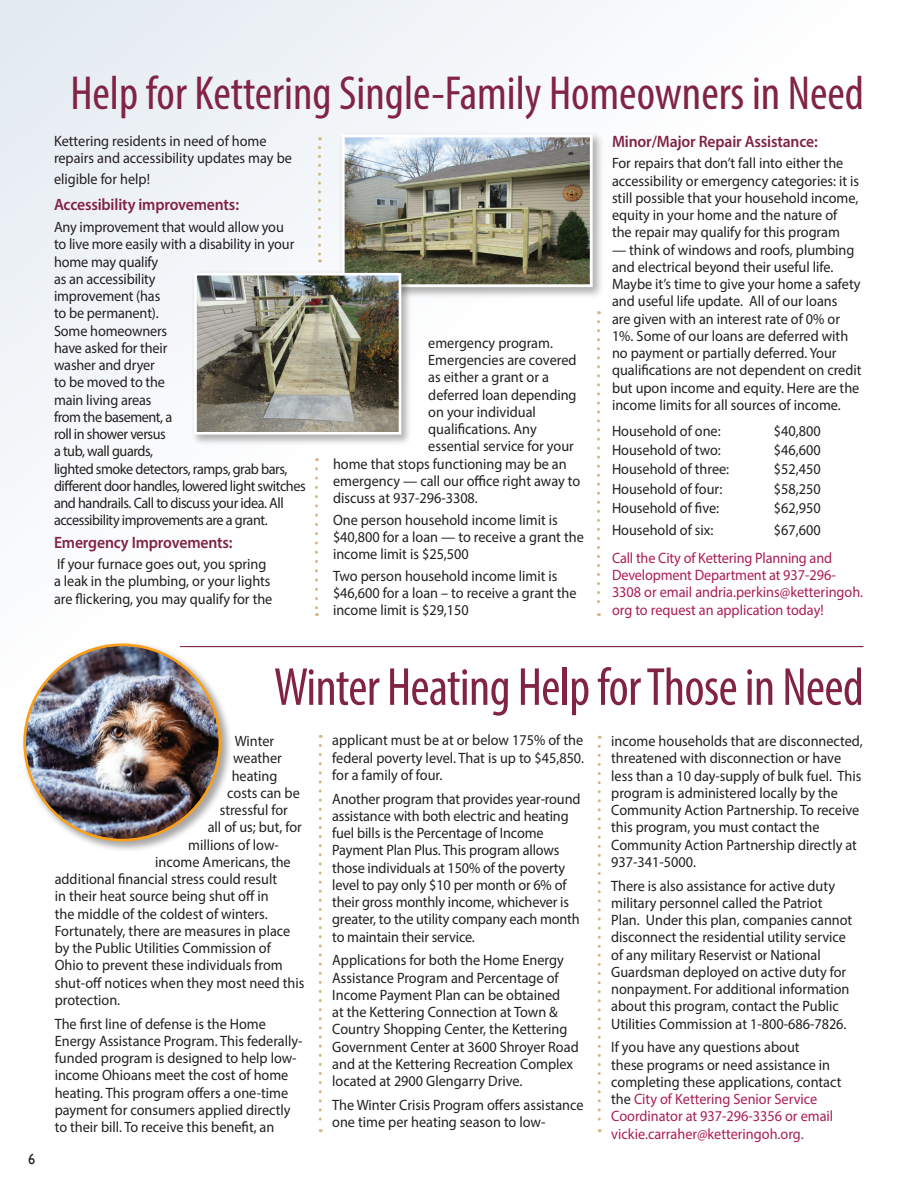
<style>
.page{position:relative;width:918px;height:1188px;background:#fff}
.page>*{position:absolute;margin:0;border:0;box-sizing:border-box;transform-origin:0 0}
.Headline_left_page_c{font:condensed 54px "Myriad Pro";letter-spacing:-.01em;color:#812345}
.Headline_left_page_c-2{font:condensed 48px "Myriad Pro";color:#812345}
.Text_Subheads{font:600 16.5px "Myriad Pro";letter-spacing:-.01em;color:#812345;scale:.95 1}
.Body_text{font:600 16.5px "Myriad Pro";letter-spacing:-.01em;color:#812345;scale:.95 1}
.Body_text-2{font:15px/17.2px "Myriad Pro";color:#231f20;scale:.95 1}
.Body_text-3{font:15px/17.2px "Myriad Pro";letter-spacing:-.02em;color:#231f20;scale:.95 1}
.Body_text-4{font:15px/17.2px "Myriad Pro";color:#aa1d55;scale:.95 1}
.Body_text-5{font:15px "Gill Sans";color:#231f20;scale:.95 1}
.s1{color:#aa1d55}
</style>
<div class="page">
<div style="left:0;top:0;width:918px;height:1188px;background:linear-gradient(to bottom,#f6f8fa,#fff)"></div>
<hr style="left:917px;top:0;width:1px;height:1188px;background:#a4bcd4">
<svg style="left:318px;top:148px;width:3px;height:114px"></svg>
<svg style="left:319px;top:745px;width:3px;height:387px"></svg>
<svg style="left:598px;top:746px;width:3px;height:386px"></svg>
<div style="left:179px;top:644px;width:685px;height:5px;background:#231f20;opacity:.75"></div>
<svg style="left:597px;top:322px;width:3px;height:294px"></svg>
<div style="left:20px;top:641px;width:213px;height:212px;background:#231f20;opacity:.4"></div>
<img style="left:25px;top:645px;width:195px;height:195px;border-radius:98px">
<div style="left:338px;top:131px;width:267px;height:168px;background:#231f20;opacity:.35"></div>
<img style="left:346px;top:139px;width:243px;height:144px">
<div style="left:342px;top:135px;width:251px;height:152px;border:3px solid #fff"></div>
<div style="left:191px;top:270px;width:221px;height:175px;background:#231f20;opacity:.35"></div>
<img style="left:198px;top:277px;width:199px;height:154px">
<div style="left:194px;top:273px;width:207px;height:162px;border:3px solid #fff"></div>
<svg style="left:315px;top:469px;width:3px;height:147px"></svg>
<p class="Headline_left_page_c-2" style="left:71px;top:64px;width:795px">Help for Kettering Single-Family Homeowners in Need</p>
<p class="Body_text-2" style="left:54px;top:132px;width:252px">Kettering residents in need of home repairs and accessibility updates may be</p>
<p class="Body_text-2" style="left:54px;top:170px;width:103px">eligible for help!</p>
<p class="Text_Subheads" style="left:54px;top:194px;width:196px">Accessibility improvements:</p>
<p class="Body_text-3" style="left:54px;top:218px;width:267px">Any improvement that would allow you<br>to live more easily with a disability in your home may qualify<br>as an accessibility<br>improvement (has<br>to be permanent).<br>Some homeowners<br>have asked for their<br>washer and dryer<br>to be moved to the<br>main living areas<br>from the basement, a<br>roll in shower versus<br>a tub, wall guards,<br>lighted smoke detectors, ramps, grab bars, different door handles, lowered light switches and handrails. Call to discuss your idea. All accessibility improvements are a grant.</p>
<p class="Body_text" style="left:54px;top:532px;width:189px">Emergency Improvements:</p>
<p class="Body_text-2" style="left:54px;top:555px;width:231px">If your furnace goes out, you spring a leak in the plumbing, or your lights are flickering, you may qualify for the</p>
<p class="Body_text-2" style="left:428px;top:334px;width:133px">emergency program.</p>
<p class="Body_text-2" style="left:428px;top:351px;width:158px">Emergencies are covered</p>
<p class="Body_text-2" style="left:428px;top:369px;width:128px">as either a grant or a</p>
<p class="Body_text-2" style="left:428px;top:386px;width:158px">deferred loan depending</p>
<p class="Body_text-2" style="left:428px;top:403px;width:115px">on your individual</p>
<p class="Body_text-2" style="left:428px;top:420px;width:116px">qualifications. Any</p>
<p class="Body_text-2" style="left:428px;top:438px;width:155px">essential service for your</p>
<p class="Body_text-2" style="left:333px;top:455px;width:248px">home that stops functioning may be an</p>
<p class="Body_text-2" style="left:333px;top:472px;width:262px">emergency — call our office right away to</p>
<p class="Body_text-2" style="left:333px;top:489px;width:154px">discuss at 937-296-3308.</p>
<p class="Body_text-2" style="left:333px;top:511px;width:266px">One person household income limit is $40,800 for a loan — to receive a grant the income limit is $25,500</p>
<p class="Body_text-2" style="left:333px;top:567px;width:258px">Two person household income limit is $46,600 for a loan – to receive a grant the income limit is $29,150</p>
<p class="Text_Subheads" style="left:612px;top:131px;width:218px">Minor/Major Repair Assistance:</p>
<p class="Body_text-2" style="left:612px;top:154px;width:262px">For repairs that don’t fall into either the accessibility or emergency categories: it is still possible that your household income, equity in your home and the nature of the repair may qualify for this program</p>
<p class="Body_text-2" style="left:612px;top:241px;width:264px">— think of windows and roofs, plumbing and electrical beyond their useful life.<br>Maybe it’s time to give your home a safety and useful life update. All of our loans<br>are given with an interest rate of 0% or 1%. Some of our loans are deferred with no payment or partially deferred. Your qualifications are not dependent on credit but upon income and equity. Here are the income limits for all sources of income.</p>
<p class="Body_text-2" style="left:612px;top:422px;width:116px">Household of one:</p>
<p class="Body_text-2" style="left:774px;top:422px;width:51px">$40,800</p>
<p class="Body_text-2" style="left:612px;top:441px;width:116px">Household of two:</p>
<p class="Body_text-2" style="left:774px;top:441px;width:51px">$46,600</p>
<p class="Body_text-2" style="left:612px;top:461px;width:125px">Household of three:</p>
<p class="Body_text-2" style="left:774px;top:461px;width:51px">$52,450</p>
<p class="Body_text-2" style="left:612px;top:480px;width:118px">Household of four:</p>
<p class="Body_text-2" style="left:774px;top:480px;width:51px">$58,250</p>
<p class="Body_text-2" style="left:612px;top:499px;width:114px">Household of five:</p>
<p class="Body_text-2" style="left:774px;top:499px;width:51px">$62,950</p>
<p class="Body_text-2" style="left:612px;top:521px;width:108px">Household of six:</p>
<p class="Body_text-2" style="left:774px;top:521px;width:51px">$67,600</p>
<p class="Body_text-4" style="left:612px;top:549px;width:266px">Call the City of Kettering Planning and Development Department at 937-296- 3308 or email andria.perkins@ketteringoh. org to request an application today!</p>
<p class="Body_text-5" style="left:28px;top:1151px;width:9px">6</p>
<p class="Headline_left_page_c" style="left:274px;top:654px;width:591px">Winter Heating Help for Those in Need</p>
<p class="Body_text-2" style="left:235px;top:732px;width:43px">Winter</p>
<p class="Body_text-2" style="left:233px;top:750px;width:53px">weather</p>
<p class="Body_text-2" style="left:232px;top:767px;width:50px">heating</p>
<p class="Body_text-2" style="left:227px;top:784px;width:78px">costs can be</p>
<p class="Body_text-2" style="left:220px;top:801px;width:73px">stressful for</p>
<p class="Body_text-2" style="left:208px;top:819px;width:101px">all of us; but, for</p>
<p class="Body_text-2" style="left:188px;top:836px;width:97px">millions of low-</p>
<p class="Body_text-2" style="left:155px;top:853px;width:144px">income Americans, the</p>
<p class="Body_text-2" style="left:55px;top:870px;width:236px">additional financial stress could result</p>
<p class="Body_text-2" style="left:55px;top:888px;width:227px">in their heat source being shut off in</p>
<p class="Body_text-2" style="left:55px;top:905px;width:226px">the middle of the coldest of winters.</p>
<p class="Body_text-2" style="left:55px;top:922px;width:250px">Fortunately, there are measures in place</p>
<p class="Body_text-2" style="left:55px;top:939px;width:229px">by the Public Utilities Commission of</p>
<p class="Body_text-2" style="left:55px;top:957px;width:242px">Ohio to prevent these individuals from</p>
<p class="Body_text-2" style="left:55px;top:974px;width:264px">shut-off notices when they most need this</p>
<p class="Body_text-2" style="left:55px;top:991px;width:70px">protection.</p>
<p class="Body_text-2" style="left:55px;top:1015px;width:262px">The first line of defense is the Home Energy Assistance Program. This federally&shy;funded program is designed to help low&shy;income Ohioans meet the cost of home heating. This program offers a one-time payment for consumers applied directly to their bill. To receive this benefit, an</p>
<p class="Body_text-2" style="left:332px;top:731px;width:267px;text-align:justify">applicant must be at or below 175% of the federal poverty level. That is up to $45,850. for a family of four.</p>
<p class="Body_text-2" style="left:332px;top:790px;width:263px">Another program that provides year-round assistance with both electric and heating fuel bills is the Percentage of Income Payment Plan Plus. This program allows those individuals at 150% of the poverty level to pay only $10 per month or 6% of their gross monthly income, whichever is greater, to the utility company each month to maintain their service.</p>
<p class="Body_text-2" style="left:332px;top:951px;width:261px">Applications for both the Home Energy Assistance Program and Percentage of Income Payment Plan can be obtained<br>at the Kettering Connection at Town &amp; Country Shopping Center, the Kettering Government Center at 3600 Shroyer Road and at the Kettering Recreation Complex located at 2900 Glengarry Drive.</p>
<p class="Body_text-2" style="left:332px;top:1096px;width:266px">The Winter Crisis Program offers assistance one time per heating season to low-</p>
<p class="Body_text-2" style="left:611px;top:732px;width:266px">income households that are disconnected, threatened with disconnection or have less than a 10 day-supply of bulk fuel. This program is administered locally by the Community Action Partnership. To receive this program, you must contact the Community Action Partnership directly at 937-341-5000.</p>
<p class="Body_text-2" style="left:611px;top:877px;width:255px">There is also assistance for active duty military personnel called the Patriot Plan. Under this plan, companies cannot disconnect the residential utility service of any military Reservist or National Guardsman deployed on active duty for nonpayment. For additional information about this program, contact the Public Utilities Commission at 1-800-686-7826.</p>
<p class="Body_text-2" style="left:611px;top:1039px;width:244px">If you have any questions about<br>these programs or need assistance in completing these applications, contact the <span class="s1">City of Kettering Senior Service Coordinator at 937-296-3356 or email vickie.carraher@ketteringoh.org.</span></p>
</div>
